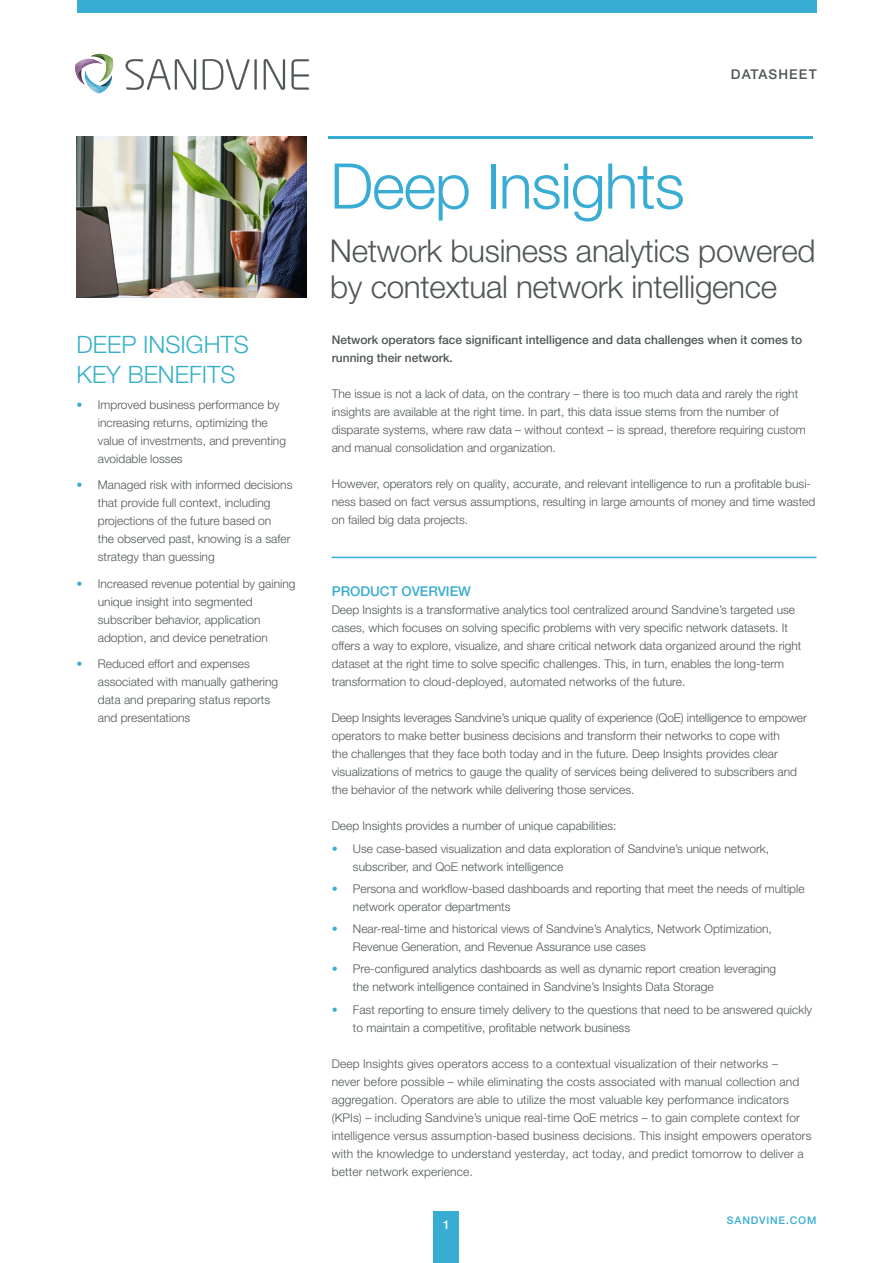
<style>
.page{position:relative;width:893px;height:1263px;background:#fff}
.page>*{position:absolute;margin:0;border:0;box-sizing:border-box;transform-origin:0 0}
.t1{font:300 63px "Helvetica Neue LT Pro";letter-spacing:-.02em;color:#38acd2}
.t2{font:300 31.5px/36px "Helvetica Neue LT Pro";letter-spacing:-.01em;color:#505657}
.t3{font:300 24px/30px "Helvetica Neue LT Pro";color:#36b0c9}
.t4{font:500 13.5px "Helvetica Neue LT Pro";color:#38acd2}
.t5{font:500 13.5px "Helvetica Neue LT Pro";letter-spacing:.08em;color:#505657}
.t6{font:300 12px/18px "Helvetica Neue LT Pro";color:#505657}
.t7{font:500 12px/18px "Helvetica Neue LT Pro";color:#505657}
.t8{font:500 12px "Helvetica Neue LT Pro";color:#fff}
.t9{font:500 10.5px "Helvetica Neue LT Pro";letter-spacing:.08em;color:#38acd2}
.s1{color:#38acd2}
</style>
<div class="page">
<div style="left:77px;top:0;width:739px;height:13px;background:#38acd2"></div>
<hr style="left:332px;top:557px;width:484px;height:1px;background:#38acd2">
<svg style="left:75px;top:54px;width:39px;height:39px"></svg>
<img style="left:77px;top:69px;width:8px;height:16px">
<svg style="left:126px;top:59px;width:70px;height:31px"></svg>
<svg style="left:203px;top:59px;width:54px;height:31px"></svg>
<svg style="left:264px;top:59px;width:21px;height:31px"></svg>
<svg style="left:292px;top:59px;width:17px;height:31px"></svg>
<hr style="left:328px;top:136px;width:485px;height:2px;background:#38acd2">
<img style="left:77px;top:136px;width:230px;height:162px">
<div style="left:434px;top:1212px;width:25px;height:51px;background:#38acd2"></div>
<h3 class="t3" style="left:77px;top:329px;width:174px">DEEP INSIGHTS<br>KEY BENEFITS</h3>
<p class="t6" style="left:98px;top:395px;width:190px;text-indent:-21px"><span class="s1">•</span> Improved business performance by increasing returns, optimizing the value of investments, and preventing avoidable losses</p>
<p class="t6" style="left:98px;top:476px;width:196px;text-indent:-21px"><span class="s1">•</span> Managed risk with informed decisions that provide full context, including projections of the future based on<br>the observed past, knowing is a safer strategy than guessing</p>
<p class="t6" style="left:98px;top:574px;width:199px;text-indent:-21px"><span class="s1">•</span> Increased revenue potential by gaining unique insight into segmented subscriber behavior, application adoption, and device penetration</p>
<p class="t6" style="left:98px;top:655px;width:182px;text-indent:-21px"><span class="s1">•</span> Reduced effort and expenses associated with manually gathering data and preparing status reports and presentations</p>
<p class="t5" style="left:731px;top:66px;width:87px">DATASHEET</p>
<h1 class="t1" style="left:330px;top:148px;width:356px">Deep Insights</h1>
<h2 class="t2" style="left:330px;top:232px;width:487px">Network business analytics powered by contextual network intelligence</h2>
<p class="t7" style="left:332px;top:331px;width:472px">Network operators face significant intelligence and data challenges when it comes to running their network.</p>
<p class="t6" style="left:332px;top:385px;width:476px">The issue is not a lack of data, on the contrary – there is too much data and rarely the right insights are available at the right time. In part, this data issue stems from the number of disparate systems, where raw data – without context – is spread, therefore requiring custom and manual consolidation and organization.</p>
<p class="t6" style="left:332px;top:475px;width:485px">However, operators rely on quality, accurate, and relevant intelligence to run a profitable busi&shy;ness based on fact versus assumptions, resulting in large amounts of money and time wasted on failed big data projects.</p>
<p class="t4" style="left:332px;top:583px;width:141px">PRODUCT OVERVIEW</p>
<p class="t6" style="left:332px;top:601px;width:471px">Deep Insights is a transformative analytics tool centralized around Sandvine’s targeted use cases, which focuses on solving specific problems with very specific network datasets. It offers a way to explore, visualize, and share critical network data organized around the right dataset at the right time to solve specific challenges. This, in turn, enables the long-term transformation to cloud-deployed, automated networks of the future.</p>
<p class="t6" style="left:332px;top:709px;width:477px">Deep Insights leverages Sandvine’s unique quality of experience (QoE) intelligence to empower operators to make better business decisions and transform their networks to cope with<br>the challenges that they face both today and in the future. Deep Insights provides clear visualizations of metrics to gauge the quality of services being delivered to subscribers and the behavior of the network while delivering those services.</p>
<p class="t6" style="left:332px;top:817px;width:286px">Deep Insights provides a number of unique capabilities:</p>
<p class="t6" style="left:353px;top:839px;width:418px;text-indent:-21px"><span class="s1">•</span> Use case-based visualization and data exploration of Sandvine’s unique network, subscriber, and QoE network intelligence</p>
<p class="t6" style="left:353px;top:879px;width:453px;text-indent:-21px"><span class="s1">•</span> Persona and workflow-based dashboards and reporting that meet the needs of multiple network operator departments</p>
<p class="t6" style="left:353px;top:920px;width:420px;text-indent:-21px"><span class="s1">•</span> Near-real-time and historical views of Sandvine’s Analytics, Network Optimization,<br>Revenue Generation, and Revenue Assurance use cases</p>
<p class="t6" style="left:353px;top:960px;width:425px;text-indent:-21px"><span class="s1">•</span> Pre-configured analytics dashboards as well as dynamic report creation leveraging the network intelligence contained in Sandvine’s Insights Data Storage</p>
<p class="t6" style="left:353px;top:1000px;width:461px;text-indent:-21px"><span class="s1">•</span> Fast reporting to ensure timely delivery to the questions that need to be answered quickly to maintain a competitive, profitable network business</p>
<p class="t6" style="left:332px;top:1054px;width:481px">Deep Insights gives operators access to a contextual visualization of their networks –<br>never before possible – while eliminating the costs associated with manual collection and aggregation. Operators are able to utilize the most valuable key performance indicators (KPIs) – including Sandvine’s unique real-time QoE metrics – to gain complete context for intelligence versus assumption-based business decisions. This insight empowers operators with the knowledge to understand yesterday, act today, and predict tomorrow to deliver a better network experience.</p>
<p class="t8" style="left:443px;top:1217px;width:8px">1</p>
<p class="t9" style="left:727px;top:1214px;width:91px">SANDVINE.COM</p>
</div>
